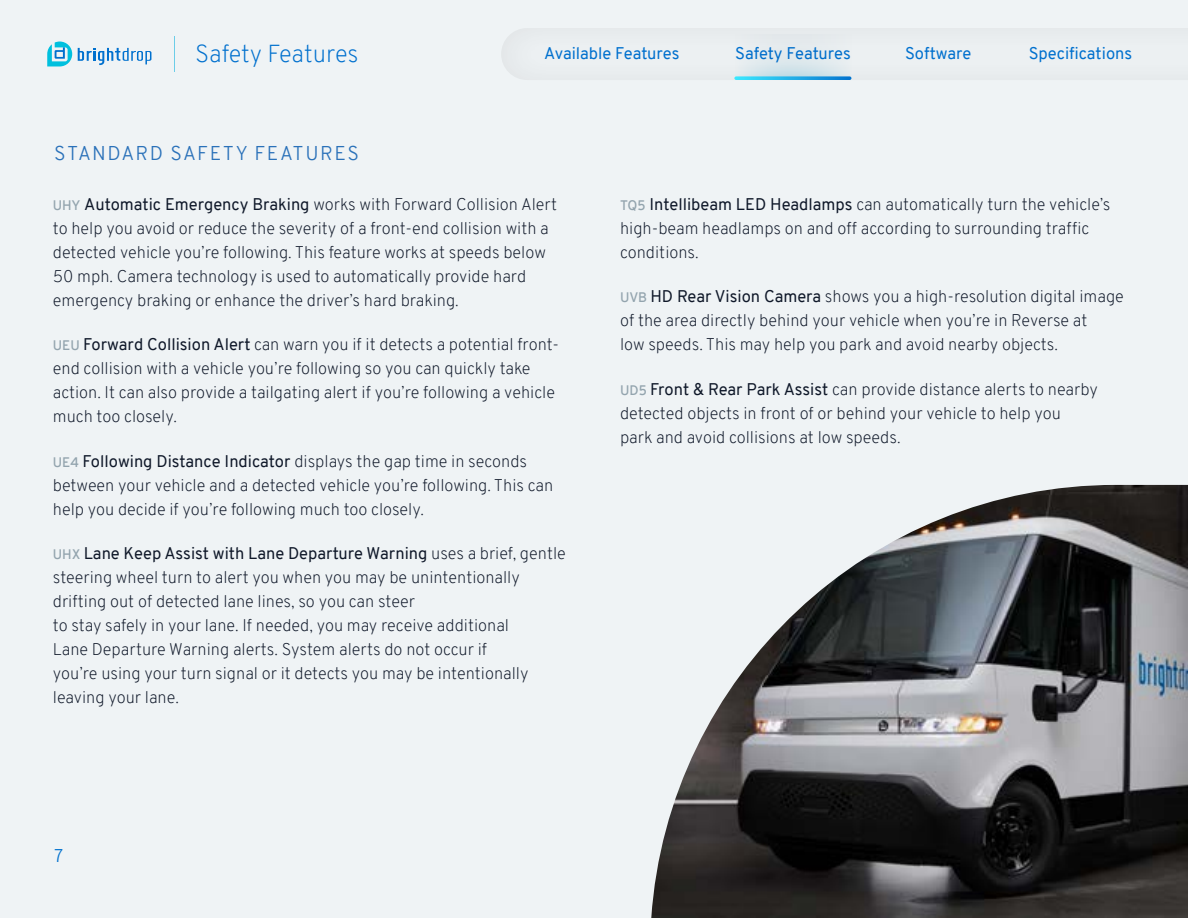
<style>
.page{position:relative;width:1188px;height:918px;background:#eff3f5}
.page>*{position:absolute;margin:0;border:0;box-sizing:border-box;transform-origin:0 0}
.t1{font:200 24px "Overpass";color:#0070ce}
.t2{font:300 19.5px "Overpass";letter-spacing:.08em;color:#2a71b9}
.t3{font:300 18px "Overpass";color:#0171ce}
.t4{font:200 16.5px/24px "Overpass";color:#0f1829}
.t5{font:16.5px "Overpass";color:#0070ce}
.s1{font-weight:600;font-size:13.5px;color:#93a4ae}
.s2{font-weight:400}
</style>
<div class="page">
<svg style="left:78px;top:48px;width:73px;height:17px"></svg>
<svg style="left:47px;top:42px;width:25px;height:24px"></svg>
<div style="left:488px;top:18px;width:700px;height:63px;background:#ebeff1"></div>
<svg style="left:740px;top:56px;width:111px;height:21px"></svg>
<hr style="left:174px;top:37px;width:1px;height:35px;background:#6ccde8">
<svg style="left:734px;top:76px;width:117px;height:4px"></svg>
<img style="left:651px;top:485px;width:537px;height:433px">
<h1 class="t1" style="left:195px;top:36px;width:165px">Safety Features</h1>
<p class="t2" style="left:54px;top:140px;width:307px">STANDARD SAFETY FEATURES</p>
<p class="t5" style="left:544px;top:42px;width:137px">Available Features</p>
<p class="t5" style="left:735px;top:42px;width:117px">Safety Features</p>
<p class="t5" style="left:905px;top:42px;width:68px">Software</p>
<p class="t5" style="left:1029px;top:42px;width:105px">Specifications</p>
<p class="t4" style="left:53px;top:193px;width:506px"><span class="s1">UHY</span> <span class="s2">Automatic Emergency Braking</span> works with Forward Collision Alert to help you avoid or reduce the severity of a front-end collision with a detected vehicle you’re following. This feature works at speeds below 50 mph. Camera technology is used to automatically provide hard emergency braking or enhance the driver’s hard braking.</p>
<p class="t4" style="left:53px;top:333px;width:508px"><span class="s1">UEU</span> <span class="s2">Forward Collision Alert</span> can warn you if it detects a potential front&shy;end collision with a vehicle you’re following so you can quickly take action. It can also provide a tailgating alert if you’re following a vehicle much too closely.</p>
<p class="t4" style="left:53px;top:449px;width:502px"><span class="s1">UE4</span> <span class="s2">Following Distance Indicator</span> displays the gap time in seconds between your vehicle and a detected vehicle you’re following. This can help you decide if you’re following much too closely.</p>
<p class="t4" style="left:53px;top:541px;width:515px"><span class="s1">UHX</span> <span class="s2">Lane Keep Assist with Lane Departure Warning</span> uses a brief, gentle steering wheel turn to alert you when you may be unintentionally drifting out of detected lane lines, so you can steer<br>to stay safely in your lane. If needed, you may receive additional<br>Lane Departure Warning alerts. System alerts do not occur if<br>you’re using your turn signal or it detects you may be intentionally leaving your lane.</p>
<p class="t4" style="left:620px;top:193px;width:492px"><span class="s1">TQ5</span> <span class="s2">Intellibeam LED Headlamps</span> can automatically turn the vehicle’s high-beam headlamps on and off according to surrounding traffic conditions.</p>
<p class="t4" style="left:620px;top:285px;width:505px"><span class="s1">UVB</span> <span class="s2">HD Rear Vision Camera</span> shows you a high-resolution digital image of the area directly behind your vehicle when you’re in Reverse at<br>low speeds. This may help you park and avoid nearby objects.</p>
<p class="t4" style="left:620px;top:377px;width:479px"><span class="s1">UD5</span> <span class="s2">Front &amp; Rear Park Assist</span> can provide distance alerts to nearby detected objects in front of or behind your vehicle to help you<br>park and avoid collisions at low speeds.</p>
<p class="t3" style="left:54px;top:843px;width:11px">7</p>
</div>
